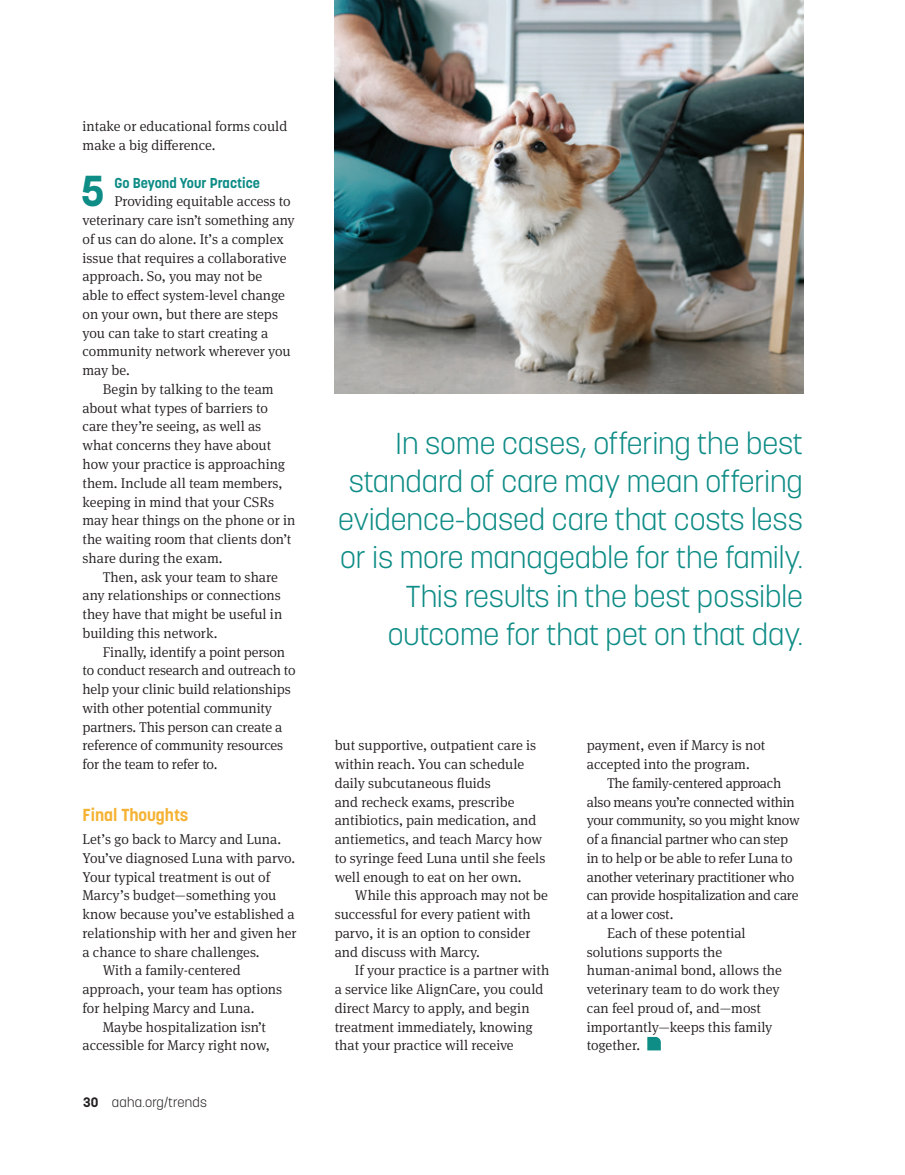
<style>
.page{position:relative;width:905px;height:1175px;background:#fff}
.page>*{position:absolute;margin:0;border:0;box-sizing:border-box;transform-origin:0 0}
.t1{font:700 42.9px "Korolev";color:#0e8c86}
.t2{font:300 30px/38.1px "Korolev";color:#0e8c86;text-align:right}
.t3{font:700 17.25px "Korolev";color:#f5b234}
.t4{font:300 14.25px/18.8px "Meta Serif Pro";color:#231f20}
.t5{font:300 14.25px "Meta Serif Pro";letter-spacing:-.02em;color:#231f20}
.t6{font:700 14.25px "Korolev";color:#0e8c86}
.t7{font:300 13.5px "Korolev";letter-spacing:.02em;color:#231f20}
.s1{font-weight:700}
</style>
<div class="page">
<svg style="left:647px;top:1036px;width:13px;height:14px"></svg>
<img style="left:334px;top:0;width:469px;height:394px">
<hr style="left:904px;top:852px;width:1px;height:322px;background:#0e8c86">
<p class="t4" style="left:83px;top:116px;width:206px">intake or educational forms could make a big difference.</p>
<h1 class="t1" style="left:81px;top:164px;width:25px">5</h1>
<p class="t6" style="left:114px;top:173px;width:147px">Go Beyond Your Practice</p>
<p class="t4" style="left:82px;top:191px;width:214px;text-indent:32px">Providing equitable access to veterinary care isn’t something any of us can do alone. It’s a complex issue that requires a collaborative approach. So, you may not be<br>able to effect system-level change on your own, but there are steps you can take to start creating a community network wherever you may be.</p>
<p class="t4" style="left:82px;top:379px;width:214px;text-indent:20px">Begin by talking to the team about what types of barriers to care they’re seeing, as well as what concerns they have about how your practice is approaching them. Include all team members, keeping in mind that your CSRs may hear things on the phone or in the waiting room that clients don’t share during the exam.</p>
<p class="t4" style="left:82px;top:566px;width:201px;text-indent:20px">Then, ask your team to share any relationships or connections they have that might be useful in building this network.</p>
<p class="t4" style="left:82px;top:641px;width:215px;text-indent:20px">Finally, identify a point person to conduct research and outreach to help your clinic build relationships with other potential community partners. This person can create a reference of community resources for the team to refer to.</p>
<p class="t3" style="left:82px;top:804px;width:107px">Final Thoughts</p>
<p class="t4" style="left:82px;top:829px;width:200px">Let’s go back to Marcy and Luna.</p>
<p class="t4" style="left:82px;top:848px;width:214px">You’ve diagnosed Luna with parvo.</p>
<p class="t4" style="left:82px;top:866px;width:189px">Your typical treatment is out of</p>
<p class="t4" style="left:82px;top:885px;width:195px">Marcy’s budget—something you</p>
<p class="t4" style="left:82px;top:904px;width:213px">know because you’ve established a</p>
<p class="t4" style="left:82px;top:923px;width:216px">relationship with her and given her</p>
<p class="t4" style="left:82px;top:941px;width:179px">a chance to share challenges.</p>
<p class="t4" style="left:103px;top:960px;width:139px">With a family-centered</p>
<p class="t4" style="left:82px;top:979px;width:201px">approach, your team has options</p>
<p class="t4" style="left:82px;top:998px;width:173px">for helping Marcy and Luna.</p>
<p class="t4" style="left:103px;top:1016px;width:165px">Maybe hospitalization isn’t</p>
<p class="t4" style="left:82px;top:1035px;width:189px">accessible for Marcy right now,</p>
<p class="t7" style="left:83px;top:1093px;width:125px"><span class="s1">30</span> aaha.org/trends</p>
<h2 class="t2" style="left:338px;top:424px;width:466px">In some cases, offering the best standard of care may mean offering evidence-based care that costs less or is more manageable for the family.<br>This results in the best possible outcome for that pet on that day.</h2>
<p class="t4" style="left:334px;top:735px;width:212px">but supportive, outpatient care is within reach. You can schedule daily subcutaneous fluids<br>and recheck exams, prescribe antibiotics, pain medication, and antiemetics, and teach Marcy how to syringe feed Luna until she feels well enough to eat on her own.</p>
<p class="t4" style="left:334px;top:885px;width:215px;text-indent:20px">While this approach may not be successful for every patient with parvo, it is an option to consider and discuss with Marcy.</p>
<p class="t4" style="left:334px;top:960px;width:216px;text-indent:20px">If your practice is a partner with a service like AlignCare, you could direct Marcy to apply, and begin treatment immediately, knowing that your practice will receive</p>
<p class="t4" style="left:586px;top:735px;width:180px">payment, even if Marcy is not accepted into the program.</p>
<p class="t5" style="left:607px;top:772px;width:176px">The family-centered approach</p>
<p class="t5" style="left:586px;top:791px;width:209px">also means you’re connected within</p>
<p class="t5" style="left:586px;top:810px;width:214px">your community, so you might know</p>
<p class="t5" style="left:586px;top:829px;width:203px">of a financial partner who can step</p>
<p class="t5" style="left:586px;top:847px;width:207px">in to help or be able to refer Luna to</p>
<p class="t5" style="left:586px;top:866px;width:209px">another veterinary practitioner who</p>
<p class="t5" style="left:586px;top:885px;width:213px">can provide hospitalization and care</p>
<p class="t5" style="left:586px;top:904px;width:88px">at a lower cost.</p>
<p class="t4" style="left:607px;top:923px;width:140px">Each of these potential</p>
<p class="t4" style="left:586px;top:941px;width:137px">solutions supports the</p>
<p class="t4" style="left:586px;top:960px;width:197px">human-animal bond, allows the</p>
<p class="t4" style="left:586px;top:979px;width:194px">veterinary team to do work they</p>
<p class="t4" style="left:586px;top:998px;width:176px">can feel proud of, and—most</p>
<p class="t4" style="left:586px;top:1016px;width:187px">importantly—keeps this family</p>
<p class="t4" style="left:586px;top:1035px;width:55px">together.</p>
</div>
